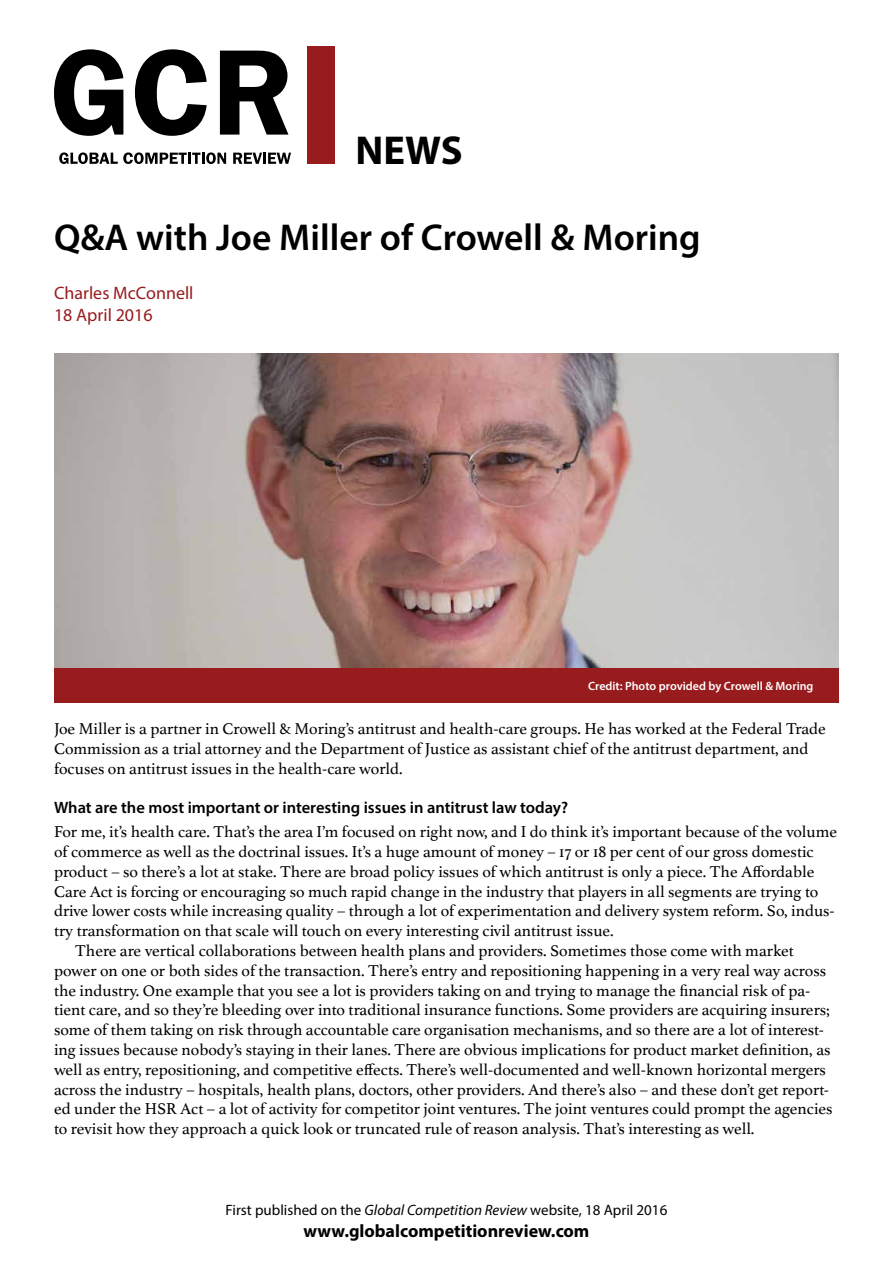
<style>
.page{position:relative;width:893px;height:1263px;background:#fff}
.page>*{position:absolute;margin:0;border:0;box-sizing:border-box;transform-origin:0 0}
.t1{font:700 40.5px "Myriad Pro";color:#000}
.t2{font:600 37.5px "Myriad Pro";color:#000}
.t3{font:700 18px "Myriad Pro";color:#000}
.t4{font:18px/21.6px "Myriad Pro";color:#981b1e}
.t5{font:16.5px/19.8px "Athelas";color:#000}
.t6{font:600 16.5px "Myriad Pro";color:#000}
.t7{font:15px "Myriad Pro";color:#000}
.t8{font:600 12px "Myriad Pro";color:#fff}
.s1{font-style:italic}
</style>
<div class="page">
<svg style="left:54px;top:49px;width:69px;height:87px"></svg>
<svg style="left:135px;top:49px;width:72px;height:87px"></svg>
<svg style="left:220px;top:51px;width:68px;height:84px"></svg>
<div style="left:307px;top:47px;width:27px;height:117px;background:#981b1e"></div>
<svg style="left:59px;top:152px;width:167px;height:12px"></svg>
<svg style="left:233px;top:153px;width:58px;height:11px"></svg>
<img style="left:54px;top:354px;width:785px;height:314px">
<div style="left:54px;top:668px;width:785px;height:34px;background:#981b1e"></div>
<h1 class="t1" style="left:355px;top:124px;width:109px">NEWS</h1>
<h2 class="t2" style="left:54px;top:214px;width:648px">Q&amp;A with Joe Miller of Crowell &amp; Moring</h2>
<p class="t4" style="left:54px;top:282px;width:141px">Charles McConnell<br>18 April 2016</p>
<p class="t8" style="left:588px;top:678px;width:227px">Credit: Photo provided by Crowell &amp; Moring</p>
<p class="t5" style="left:54px;top:718px;width:773px">Joe Miller is a partner in Crowell &amp; Moring’s antitrust and health-care groups. He has worked at the Federal Trade<br>Commission as a trial attorney and the Department of Justice as assistant chief of the antitrust department, and focuses on antitrust issues in the health-care world.</p>
<p class="t6" style="left:54px;top:797px;width:516px">What are the most important or interesting issues in antitrust law today?</p>
<p class="t5" style="left:54px;top:821px;width:785px">For me, it’s health care. That’s the area I’m focused on right now, and I do think it’s important because of the volume</p>
<p class="t5" style="left:54px;top:841px;width:761px">of commerce as well as the doctrinal issues. It’s a huge amount of money – 17 or 18 per cent of our gross domestic</p>
<p class="t5" style="left:54px;top:861px;width:762px">product – so there’s a lot at stake. There are broad policy issues of which antitrust is only a piece. The Affordable</p>
<p class="t5" style="left:54px;top:881px;width:766px">Care Act is forcing or encouraging so much rapid change in the industry that players in all segments are trying to</p>
<p class="t5" style="left:54px;top:900px;width:782px">drive lower costs while increasing quality – through a lot of experimentation and delivery system reform. So, indus-</p>
<p class="t5" style="left:54px;top:920px;width:561px">try transformation on that scale will touch on every interesting civil antitrust issue.</p>
<p class="t5" style="left:75px;top:940px;width:720px">There are vertical collaborations between health plans and providers. Sometimes those come with market</p>
<p class="t5" style="left:54px;top:960px;width:774px">power on one or both sides of the transaction. There’s entry and repositioning happening in a very real way across</p>
<p class="t5" style="left:54px;top:980px;width:758px">the industry. One example that you see a lot is providers taking on and trying to manage the financial risk of pa-</p>
<p class="t5" style="left:54px;top:999px;width:777px">tient care, and so they’re bleeding over into traditional insurance functions. Some providers are acquiring insurers;</p>
<p class="t5" style="left:54px;top:1019px;width:771px">some of them taking on risk through accountable care organisation mechanisms, and so there are a lot of interest-</p>
<p class="t5" style="left:54px;top:1039px;width:778px">ing issues because nobody’s staying in their lanes. There are obvious implications for product market definition, as</p>
<p class="t5" style="left:54px;top:1059px;width:773px">well as entry, repositioning, and competitive effects. There’s well-documented and well-known horizontal mergers</p>
<p class="t5" style="left:54px;top:1079px;width:777px">across the industry – hospitals, health plans, doctors, other providers. And there’s also – and these don’t get report-</p>
<p class="t5" style="left:54px;top:1098px;width:780px">ed under the HSR Act – a lot of activity for competitor joint ventures. The joint ventures could prompt the agencies</p>
<p class="t5" style="left:54px;top:1118px;width:702px">to revisit how they approach a quick look or truncated rule of reason analysis. That’s interesting as well.</p>
<p class="t7" style="left:226px;top:1200px;width:443px">First published on the <span class="s1">Global Competition Review</span> website, 18 April 2016</p>
<p class="t3" style="left:304px;top:1219px;width:287px">www.globalcompetitionreview.com</p>
</div>
